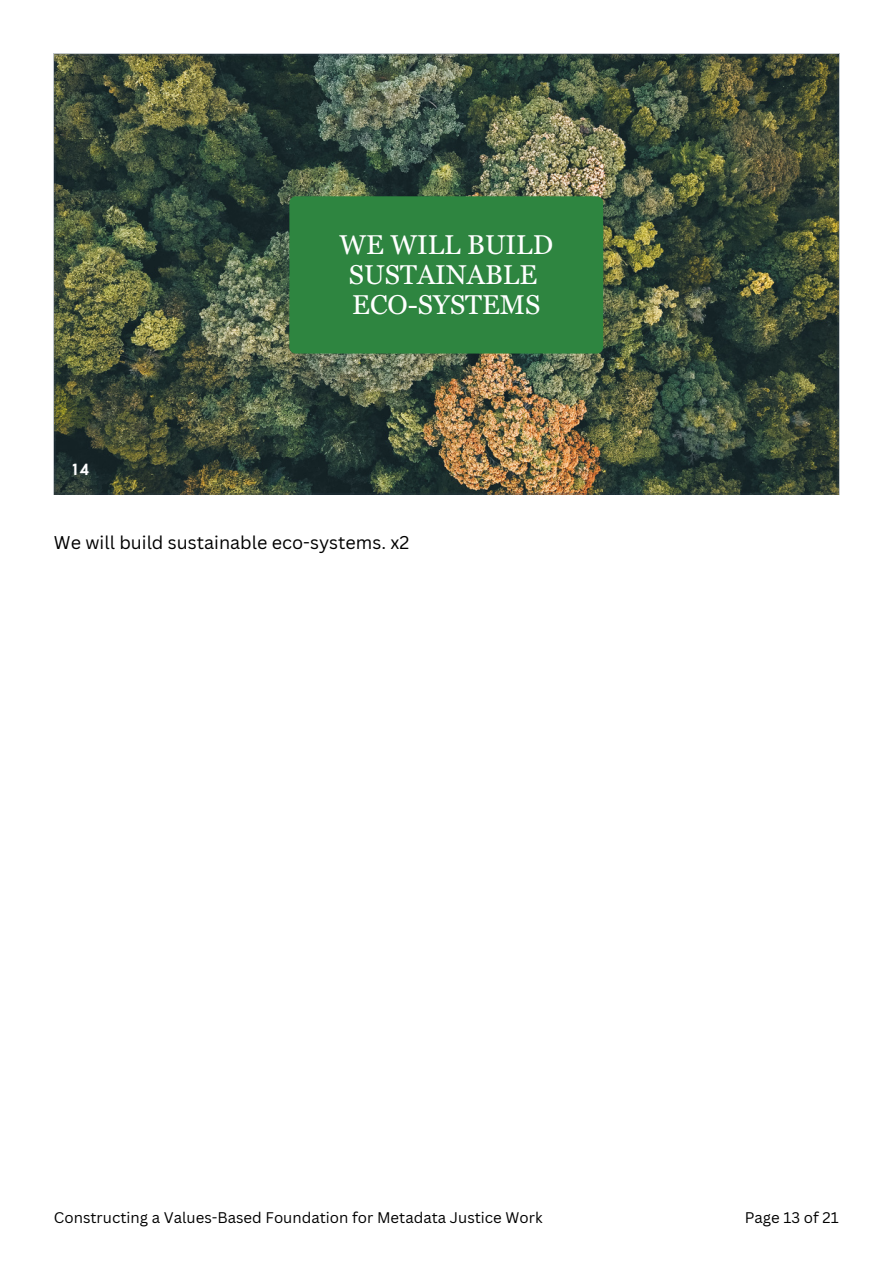
<style>
.page{position:relative;width:893px;height:1264px;background:#fff}
.page>*{position:absolute;margin:0;border:0;box-sizing:border-box;transform-origin:0 0}
.t1{font:27.3px/29.8px "Georgia Pro";color:#fff;text-align:center}
.t2{font:18px "Canva Sans";color:#000}
.t3{font:700 15.3px "Coco Gothic";color:#fff}
.t4{font:15px "Canva Sans";color:#000}
</style>
<div class="page">
<img style="left:54px;top:54px;width:785px;height:441px">
<p class="t3" style="left:72px;top:464px;width:18px">14</p>
<p class="t1" style="left:339px;top:229px;width:215px">WE WILL BUILD<br>SUSTAINABLE</p>
<p class="t1" style="left:352px;top:289px;width:190px">ECO-SYSTEMS</p>
<p class="t2" style="left:54px;top:529px;width:357px">We will build sustainable eco-systems. x2</p>
<p class="t4" style="left:54px;top:1206px;width:490px">Constructing a Values-Based Foundation for Metadata Justice Work</p>
<p class="t4" style="left:744px;top:1206px;width:95px">Page 13 of 21</p>
</div>
